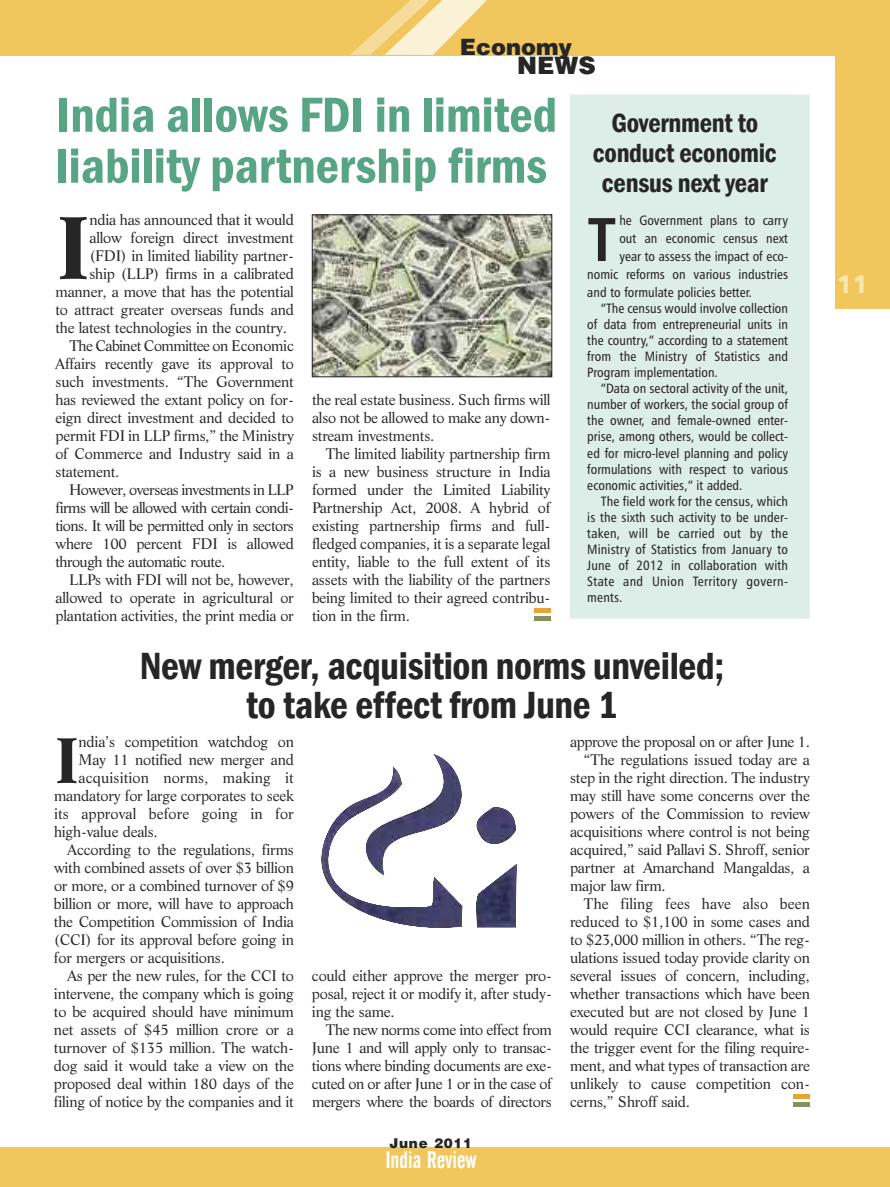
<style>
.page{position:relative;width:890px;height:1187px;background:#fff}
.page>*{position:absolute;margin:0;border:0;box-sizing:border-box;transform-origin:0 0}
.t1{font:700 86.55px "Life BT";color:#272627}
.t2{font:700 62.7px "Life BT";color:#272627}
.t3{font:61.8px "Humanist 777 BT Bold Condensed B";color:#272627}
.t4{font:600 condensed 51px/51px "Franklin Gothic";color:#57a584}
.t5{font:600 condensed 39px/39px "Franklin Gothic";letter-spacing:-.01em;color:#272627;text-align:center}
.t6{font:600 condensed 27px/30px "Franklin Gothic";letter-spacing:-.01em;color:#272627;text-align:center}
.t7{font:25.5px "Humanist 777 BT Black B";color:#f9e7ad}
.t8{font:24px "Alternate Gothic No 2 BT";color:#fff}
.t9{font:900 24px "Helvetica";color:#272627}
.t10{font:900 22.5px "Helvetica";color:#272627}
.t11{font:15px/18px "Life BT";letter-spacing:-.015em;color:#272627;text-align:justify}
.t12{font:15px "Life BT";letter-spacing:-.04em;color:#272627}
.t13{font:15px "Life BT";letter-spacing:.005em;color:#272627}
.t14{font:13.5px/16px "Humanist 777 BT Roman Condensed B";color:#272627;text-align:justify}
.t15{font:900 13.5px "Helvetica";letter-spacing:.055em;color:#272627}
</style>
<div class="page">
<div style="left:835px;top:0;width:55px;height:309px;background:#f0c65d"></div>
<div style="left:0;top:0;width:890px;height:55px;background:#f0c65d"></div>
<div style="left:0;top:1147px;width:890px;height:40px;background:#f0c65d"></div>
<svg style="left:350px;top:0;width:137px;height:55px"></svg>
<div style="left:534px;top:608px;width:17px;height:5px;background:#e6a434"></div>
<div style="left:534px;top:616px;width:17px;height:5px;background:#86905b"></div>
<div style="left:570px;top:94px;width:240px;height:525px;background:#ddede7"></div>
<div style="left:794px;top:1094px;width:16px;height:5px;background:#e6a434"></div>
<div style="left:794px;top:1102px;width:16px;height:5px;background:#86905b"></div>
<img style="left:321px;top:754px;width:196px;height:174px">
<img style="left:314px;top:217px;width:236px;height:158px">
<div style="left:312px;top:215px;width:240px;height:162px;border:1px solid #272627"></div>
<h3 class="t10" style="left:460px;top:34px;width:114px">Economy</h3>
<h3 class="t9" style="left:517px;top:51px;width:80px">NEWS</h3>
<h3 class="t4" style="left:56px;top:88px;width:502px">india allows fdi in limited liability partnership firms</h3>
<h1 class="t1" style="left:56px;top:214px;width:37px">I</h1>
<p class="t11" style="left:89px;top:212px;width:206px">ndia has announced that it would</p>
<p class="t11" style="left:89px;top:230px;width:206px">allow foreign direct investment</p>
<p class="t11" style="left:89px;top:248px;width:206px">(FDI) in limited liability partner-</p>
<p class="t11" style="left:89px;top:266px;width:206px">ship (LLP) firms in a calibrated</p>
<p class="t11" style="left:55px;top:284px;width:240px">manner, a move that has the potential</p>
<p class="t11" style="left:55px;top:302px;width:240px">to attract greater overseas funds and</p>
<p class="t11" style="left:55px;top:320px;width:233px">the latest technologies in the country.</p>
<p class="t12" style="left:69px;top:340px;width:227px">The Cabinet Committee on Economic</p>
<p class="t11" style="left:55px;top:356px;width:240px">Affairs recently gave its approval to</p>
<p class="t11" style="left:55px;top:374px;width:240px">such investments. “The Government</p>
<p class="t11" style="left:55px;top:392px;width:240px">has reviewed the extant policy on for-</p>
<p class="t11" style="left:55px;top:410px;width:240px">eign direct investment and decided to</p>
<p class="t11" style="left:55px;top:428px;width:240px">permit FDI in LLP firms,” the Ministry</p>
<p class="t11" style="left:55px;top:446px;width:240px">of Commerce and Industry said in a</p>
<p class="t11" style="left:55px;top:464px;width:65px">statement.</p>
<p class="t12" style="left:69px;top:484px;width:227px">However, overseas investments in LLP</p>
<p class="t12" style="left:55px;top:502px;width:240px">firms will be allowed with certain condi-</p>
<p class="t12" style="left:55px;top:520px;width:240px">tions. It will be permitted only in sectors</p>
<p class="t11" style="left:55px;top:536px;width:240px">where 100 percent FDI is allowed</p>
<p class="t12" style="left:55px;top:556px;width:171px">through the automatic route.</p>
<p class="t11" style="left:69px;top:572px;width:227px">LLPs with FDI will not be, however,</p>
<p class="t11" style="left:55px;top:590px;width:240px">allowed to operate in agricultural or</p>
<p class="t11" style="left:55px;top:608px;width:240px">plantation activities, the print media or</p>
<p class="t11" style="left:312px;top:392px;width:240px">the real estate business. Such firms will also not be allowed to make any down&shy;stream investments.</p>
<p class="t11" style="left:312px;top:446px;width:240px;text-indent:13px">The limited liability partnership firm is a new business structure in India formed under the Limited Liability Partnership Act, 2008. A hybrid of existing partnership firms and full&shy;fledged companies, it is a separate legal entity, liable to the full extent of its assets with the liability of the partners being limited to their agreed contribu&shy;tion in the firm.</p>
<h3 class="t6" style="left:593px;top:108px;width:185px">Government to conduct economic census next year</h3>
<h3 class="t3" style="left:587px;top:215px;width:31px">T</h3>
<p class="t14" style="left:619px;top:213px;width:170px">he Government plans to carry</p>
<p class="t14" style="left:619px;top:231px;width:170px">out an economic census next</p>
<p class="t14" style="left:619px;top:249px;width:170px">year to assess the impact of eco-</p>
<p class="t14" style="left:587px;top:267px;width:202px">nomic reforms on various industries</p>
<p class="t14" style="left:587px;top:285px;width:166px">and to formulate policies better.</p>
<p class="t14" style="left:587px;top:301px;width:202px;text-indent:14px">“The census would involve collection of data from entrepreneurial units in the country,” according to a statement from the Ministry of Statistics and Program implementation.</p>
<p class="t14" style="left:587px;top:382px;width:202px;text-indent:14px">“Data on sectoral activity of the unit, number of workers, the social group of the owner, and female-owned enter&shy;prise, among others, would be collect&shy;ed for micro-level planning and policy formulations with respect to various economic activities,” it added.</p>
<p class="t14" style="left:587px;top:494px;width:202px;text-indent:14px">The field work for the census, which is the sixth such activity to be under&shy;taken, will be carried out by the Ministry of Statistics from January to June of 2012 in collaboration with State and Union Territory govern&shy;ments.</p>
<h3 class="t5" style="left:140px;top:645px;width:586px">new merger, acquisition norms unveiled; to take effect from June 1</h3>
<h2 class="t2" style="left:54px;top:736px;width:27px">I</h2>
<p class="t11" style="left:79px;top:734px;width:217px">ndia’s competition watchdog on</p>
<p class="t11" style="left:79px;top:752px;width:217px">May 11 notified new merger and</p>
<p class="t13" style="left:79px;top:772px;width:217px">acquisition norms, making it</p>
<p class="t11" style="left:54px;top:788px;width:241px">mandatory for large corporates to seek</p>
<p class="t13" style="left:54px;top:808px;width:241px">its approval before going in for</p>
<p class="t11" style="left:54px;top:824px;width:105px">high-value deals.</p>
<p class="t11" style="left:68px;top:842px;width:228px">According to the regulations, firms</p>
<p class="t11" style="left:54px;top:860px;width:241px">with combined assets of over $3 billion</p>
<p class="t11" style="left:54px;top:878px;width:241px">or more, or a combined turnover of $9</p>
<p class="t11" style="left:54px;top:896px;width:241px">billion or more, will have to approach</p>
<p class="t11" style="left:54px;top:914px;width:241px">the Competition Commission of India</p>
<p class="t11" style="left:54px;top:932px;width:241px">(CCI) for its approval before going in</p>
<p class="t11" style="left:54px;top:950px;width:172px">for mergers or acquisitions.</p>
<p class="t11" style="left:67px;top:968px;width:228px">As per the new rules, for the CCI to</p>
<p class="t11" style="left:54px;top:986px;width:241px">intervene, the company which is going</p>
<p class="t11" style="left:54px;top:1004px;width:241px">to be acquired should have minimum</p>
<p class="t11" style="left:54px;top:1022px;width:241px">net assets of $45 million crore or a</p>
<p class="t11" style="left:54px;top:1040px;width:241px">turnover of $135 million. The watch-</p>
<p class="t11" style="left:54px;top:1058px;width:241px">dog said it would take a view on the</p>
<p class="t11" style="left:54px;top:1076px;width:241px">proposed deal within 180 days of the</p>
<p class="t11" style="left:54px;top:1094px;width:241px">filing of notice by the companies and it</p>
<p class="t11" style="left:312px;top:968px;width:241px">could either approve the merger pro&shy;posal, reject it or modify it, after study&shy;ing the same.</p>
<p class="t11" style="left:312px;top:1022px;width:241px;text-indent:14px">The new norms come into effect from June 1 and will apply only to transac&shy;tions where binding documents are exe&shy;cuted on or after June 1 or in the case of mergers where the boards of directors</p>
<p class="t15" style="left:389px;top:1135px;width:84px">June 2011</p>
<h3 class="t8" style="left:385px;top:1151px;width:93px">India Review</h3>
<p class="t11" style="left:570px;top:734px;width:241px">approve the proposal on or after June 1.</p>
<p class="t11" style="left:583px;top:752px;width:228px">“The regulations issued today are a</p>
<p class="t11" style="left:570px;top:770px;width:241px">step in the right direction. The industry</p>
<p class="t11" style="left:570px;top:788px;width:241px">may still have some concerns over the</p>
<p class="t11" style="left:570px;top:806px;width:241px">powers of the Commission to review</p>
<p class="t11" style="left:570px;top:824px;width:241px">acquisitions where control is not being</p>
<p class="t11" style="left:570px;top:842px;width:241px">acquired,” said Pallavi S. Shroff, senior</p>
<p class="t11" style="left:570px;top:860px;width:241px">partner at Amarchand Mangaldas, a</p>
<p class="t11" style="left:570px;top:878px;width:97px">major law firm.</p>
<p class="t13" style="left:583px;top:898px;width:228px">The filing fees have also been</p>
<p class="t11" style="left:570px;top:914px;width:241px">reduced to $1,100 in some cases and</p>
<p class="t11" style="left:570px;top:932px;width:241px">to $23,000 million in others. “The reg-</p>
<p class="t11" style="left:570px;top:950px;width:241px">ulations issued today provide clarity on</p>
<p class="t11" style="left:570px;top:968px;width:241px">several issues of concern, including,</p>
<p class="t11" style="left:570px;top:986px;width:241px">whether transactions which have been</p>
<p class="t11" style="left:570px;top:1004px;width:241px">executed but are not closed by June 1</p>
<p class="t11" style="left:570px;top:1022px;width:241px">would require CCI clearance, what is</p>
<p class="t11" style="left:570px;top:1040px;width:241px">the trigger event for the filing require-</p>
<p class="t11" style="left:570px;top:1058px;width:241px">ment, and what types of transaction are</p>
<p class="t11" style="left:570px;top:1076px;width:241px">unlikely to cause competition con-</p>
<p class="t11" style="left:570px;top:1094px;width:122px">cerns,” Shroff said.</p>
<h3 class="t7" style="left:837px;top:273px;width:33px">11</h3>
</div>
